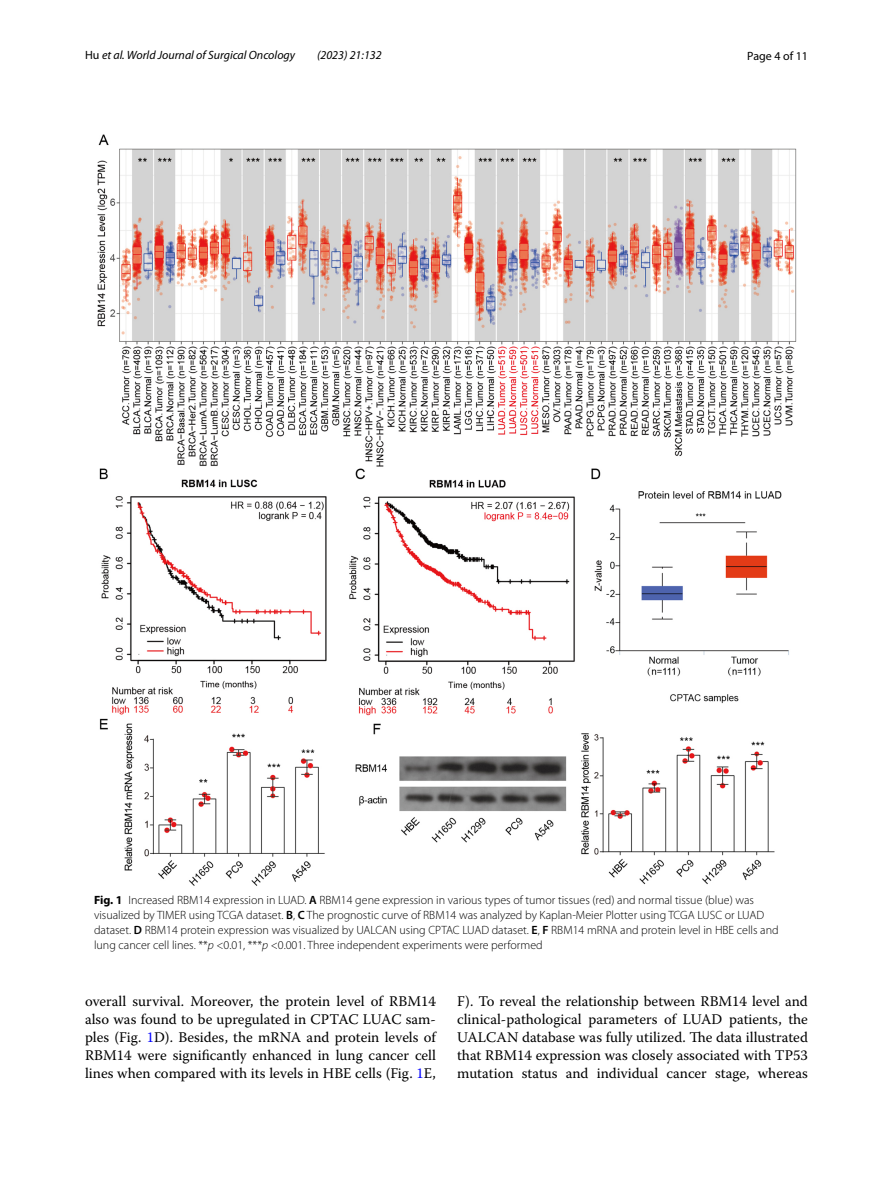
<style>
.page{position:relative;width:893px;height:1187px;background:#fff}
.page>*{position:absolute;margin:0;border:0;box-sizing:border-box;transform-origin:0 0}
.t1{font:14.7px/18px "Warnock Pro";color:#000;text-align:justify}
.t2{font:300 12px/15px "Myriad Pro";color:#000}
.t3{font:italic 12px "Myriad Pro";color:#000}
.t4{font:12px "Myriad Pro";color:#000}
.s1{font-style:normal}
.s2{font-weight:700}
.s3{font-weight:600}
.s4{font-style:italic}
.s5{color:#00f}
</style>
<div class="page">
<img style="left:97px;top:134px;width:700px;height:752px">
<p class="t3" style="left:85px;top:48px;width:212px"><span class="s1">Hu</span> et al. World Journal of Surgical Oncology</p>
<p class="t3" style="left:317px;top:48px;width:66px">(2023) 21:132</p>
<p class="t4" style="left:747px;top:48px;width:62px">Page 4 of 11</p>
<p class="t2" style="left:94px;top:892px;width:686px"><span class="s2">Fig. 1</span> Increased RBM14 expression in LUAD. <span class="s3">A</span> RBM14 gene expression in various types of tumor tissues (red) and normal tissue (blue) was visualized by TIMER using TCGA dataset. <span class="s3">B</span>, <span class="s3">C</span> The prognostic curve of RBM14 was analyzed by Kaplan-Meier Plotter using TCGA LUSC or LUAD dataset. <span class="s3">D</span> RBM14 protein expression was visualized by UALCAN using CPTAC LUAD dataset. <span class="s3">E</span>, <span class="s3">F</span> RBM14 mRNA and protein level in HBE cells and lung cancer cell lines. **<span class="s4">p</span> &lt;0.01, ***<span class="s4">p</span> &lt;0.001. Three independent experiments were performed</p>
<p class="t1" style="left:85px;top:991px;width:352px">overall survival. Moreover, the protein level of RBM14 also was found to be upregulated in CPTAC LUAC sam&shy;ples (Fig. <span class="s5">1</span>D). Besides, the mRNA and protein levels of RBM14 were significantly enhanced in lung cancer cell lines when compared with its levels in HBE cells (Fig. <span class="s5">1</span>E,</p>
<p class="t1" style="left:457px;top:991px;width:352px">F). To reveal the relationship between RBM14 level and clinical-pathological parameters of LUAD patients, the UALCAN database was fully utilized. The data illustrated that RBM14 expression was closely associated with TP53 mutation status and individual cancer stage, whereas</p>
</div>
